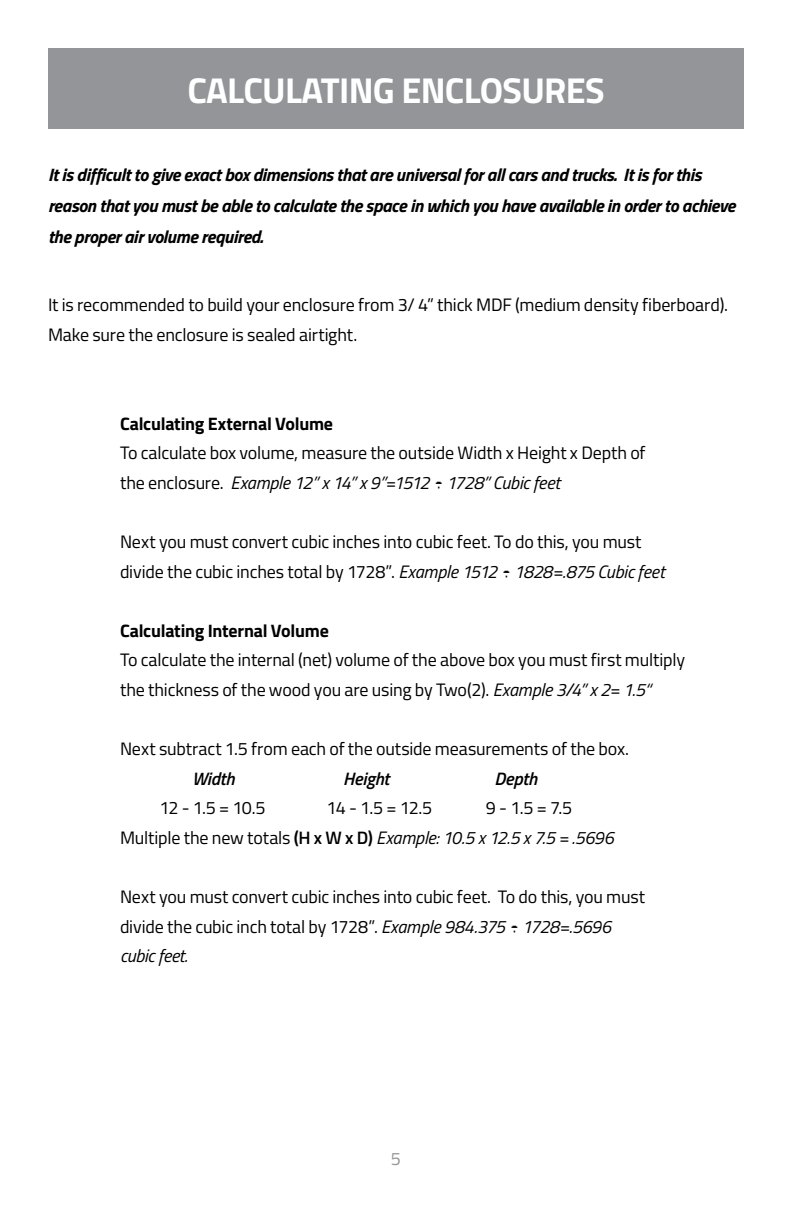
<style>
.page{position:relative;width:792px;height:1224px;background:#fff}
.page>*{position:absolute;margin:0;border:0;box-sizing:border-box;transform-origin:0 0}
.t1{font:700 36px "Titillium Web";letter-spacing:-.02em;color:#fff}
.t2{font:18px/29.6px "Titillium Web";letter-spacing:-.01em;color:#000}
.t3{font:italic 700 18px/30.8px "Titillium Web";letter-spacing:-.02em;color:#000}
.t4{font:700 18px "Titillium Web";letter-spacing:-.015em;color:#000}
.t5{font:italic 600 18px "Titillium Web";letter-spacing:-.015em;color:#000}
.t6{font:18px "Titillium Web";color:#939598}
.s1{font-style:italic}
.s2{font-weight:600}
</style>
<div class="page">
<div style="left:48px;top:48px;width:696px;height:80px;background:#939598"></div>
<h1 class="t1" style="left:187px;top:63px;width:419px">CALCULATING ENCLOSURES</h1>
<p class="t3" style="left:48px;top:158px;width:689px">It is difficult to give exact box dimensions that are universal for all cars and trucks. It is for this reason that you must be able to calculate the space in which you have available in order to achieve the proper air volume required.</p>
<p class="t2" style="left:48px;top:289px;width:682px">It is recommended to build your enclosure from 3/ 4” thick MDF (medium density fiberboard).<br>Make sure the enclosure is sealed airtight.</p>
<p class="t4" style="left:120px;top:410px;width:215px">Calculating External Volume</p>
<p class="t2" style="left:120px;top:437px;width:527px">To calculate box volume, measure the outside Width x Height x Depth of the enclosure. <span class="s1">Example 12” x 14” x 9”=1512 ÷ 1728” Cubic feet</span></p>
<p class="t2" style="left:120px;top:526px;width:546px">Next you must convert cubic inches into cubic feet. To do this, you must divide the cubic inches total by 1728”. <span class="s1">Example 1512 ÷ 1828=.875 Cubic feet</span></p>
<p class="t4" style="left:120px;top:617px;width:210px">Calculating Internal Volume</p>
<p class="t2" style="left:120px;top:644px;width:567px">To calculate the internal (net) volume of the above box you must first multiply the thickness of the wood you are using by Two(2). <span class="s1">Example 3/4” x 2= 1.5“</span></p>
<p class="t2" style="left:120px;top:733px;width:511px">Next subtract 1.5 from each of the outside measurements of the box.</p>
<p class="t5" style="left:192px;top:765px;width:44px">Width</p>
<p class="t5" style="left:343px;top:765px;width:48px">Height</p>
<p class="t5" style="left:494px;top:765px;width:44px">Depth</p>
<p class="t2" style="left:160px;top:792px;width:108px">12 - 1.5 = 10.5</p>
<p class="t2" style="left:327px;top:792px;width:107px">14 - 1.5 = 12.5</p>
<p class="t2" style="left:120px;top:792px;width:495px;text-indent:366px">9 - 1.5 = 7.5<br>Multiple the new totals <span class="s2">(H x W x D)</span> <span class="s1">Example: 10.5 x 12.5 x 7.5 = .5696</span></p>
<p class="t2" style="left:120px;top:881px;width:527px">Next you must convert cubic inches into cubic feet. To do this, you must divide the cubic inch total by 1728”. <span class="s1">Example 984.375 ÷ 1728=.5696 cubic feet.</span></p>
<p class="t6" style="left:391px;top:1146px;width:12px">5</p>
</div>
